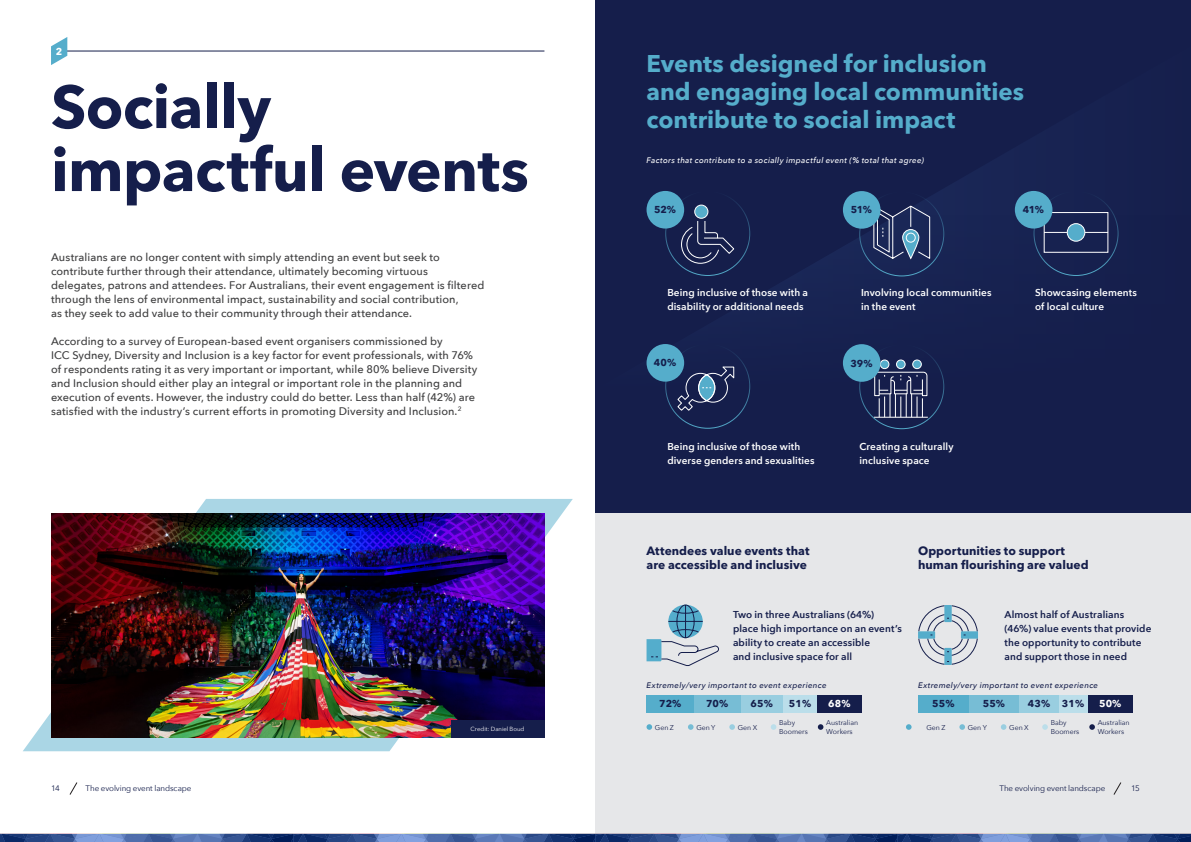
<style>
.page{position:relative;width:1191px;height:842px;background:#fff}
.page>*{position:absolute;margin:0;border:0;box-sizing:border-box;transform-origin:0 0}
.t1{font:700 60px/63px "Avenir Next LT Pro";letter-spacing:-.01em;color:#151e4b}
.t2{font:700 24px/28px "Avenir Next LT Pro";color:#55adcb}
.t3{font:700 12px/14px "Avenir Next LT Pro";letter-spacing:.005em;color:#151e4b}
.Subtitle{font:500 11px/14px "Avenir Next";letter-spacing:.005em;color:#3e3e3f}
.t4{font:600 10px/14px "Avenir Next";letter-spacing:.01em;color:#fff}
.t5{font:600 10px/14px "Avenir Next";letter-spacing:.01em;color:#151e4b}
.Numbers{font:700 10px "Avenir Next LT Pro";letter-spacing:.01em;color:#151e4b}
.Numbers-2{font:700 10px "Avenir Next LT Pro";color:#fff}
.t6{font:italic 500 8px "Avenir Next";letter-spacing:.04em;color:#151e4b}
.t7{font:italic 500 8px "Avenir Next";letter-spacing:.04em;color:#fff}
.t8{font:8px "Avenir Next";letter-spacing:-.01em;color:#151e4b}
.t9{font:7px/8.4px "Avenir Next";letter-spacing:-.005em;color:#151e4b}
.t10{font:6px "Avenir Next";color:#fff}
</style>
<div class="page">
<div style="left:595px;top:0;width:596px;height:513px;background:#151e4b"></div>
<svg style="left:648px;top:176px;width:471px;height:254px"></svg>
<div style="left:595px;top:513px;width:596px;height:321px;background:#e6e7e9"></div>
<svg style="left:23px;top:499px;width:550px;height:252px"></svg>
<img style="left:51px;top:513px;width:493px;height:224px">
<svg style="left:918px;top:605px;width:60px;height:60px"></svg>
<div style="left:450px;top:720px;width:94px;height:17px;background:#151e4b"></div>
<svg style="left:646px;top:604px;width:73px;height:62px"></svg>
<div style="left:694px;top:205px;width:14px;height:13px;background:#55adcb;border-radius:50%"></div>
<div style="left:694px;top:205px;width:14px;height:14px;border:1px solid #fff;border-radius:50%"></div>
<svg style="left:680px;top:220px;width:55px;height:44px"></svg>
<svg style="left:676px;top:366px;width:58px;height:46px"></svg>
<div style="left:646px;top:191px;width:38px;height:38px;background:#55adcb;border-radius:50%"></div>
<div style="left:646px;top:344px;width:38px;height:38px;background:#55adcb;border-radius:50%"></div>
<div style="left:880px;top:360px;width:9px;height:9px;background:#55adcb;border-radius:50%"></div>
<div style="left:879px;top:359px;width:10px;height:10px;border:1px solid #fff;border-radius:50%"></div>
<div style="left:896px;top:360px;width:9px;height:9px;background:#55adcb;border-radius:50%"></div>
<div style="left:896px;top:359px;width:9px;height:10px;border:1px solid #fff;border-radius:50%"></div>
<div style="left:912px;top:360px;width:9px;height:9px;background:#55adcb;border-radius:50%"></div>
<div style="left:912px;top:359px;width:9px;height:10px;border:1px solid #fff;border-radius:50%"></div>
<svg style="left:872px;top:371px;width:56px;height:47px"></svg>
<svg style="left:873px;top:204px;width:57px;height:56px"></svg>
<div style="left:843px;top:191px;width:37px;height:38px;background:#55adcb;border-radius:50%"></div>
<div style="left:843px;top:344px;width:37px;height:38px;background:#55adcb;border-radius:50%"></div>
<div style="left:1043px;top:212px;width:65px;height:41px;border:1px solid #fff"></div>
<div style="left:1067px;top:224px;width:17px;height:17px;background:#55adcb;border-radius:50%"></div>
<div style="left:1066px;top:223px;width:19px;height:19px;border:1px solid #fff;border-radius:50%"></div>
<svg style="left:1044px;top:232px;width:23px;height:1px"></svg>
<svg style="left:1085px;top:232px;width:23px;height:1px"></svg>
<div style="left:1014px;top:191px;width:38px;height:38px;background:#55adcb;border-radius:50%"></div>
<svg style="left:646px;top:724px;width:6px;height:6px"></svg>
<svg style="left:906px;top:724px;width:5px;height:6px"></svg>
<svg style="left:688px;top:724px;width:5px;height:6px"></svg>
<svg style="left:959px;top:724px;width:6px;height:6px"></svg>
<svg style="left:729px;top:724px;width:6px;height:6px"></svg>
<svg style="left:1001px;top:724px;width:5px;height:6px"></svg>
<svg style="left:771px;top:724px;width:5px;height:6px"></svg>
<svg style="left:1042px;top:724px;width:5px;height:6px"></svg>
<svg style="left:818px;top:724px;width:5px;height:6px"></svg>
<svg style="left:1089px;top:724px;width:6px;height:6px"></svg>
<div style="left:817px;top:695px;width:44px;height:17px;background:#151e4b"></div>
<div style="left:1087px;top:695px;width:46px;height:17px;background:#151e4b"></div>
<div style="left:783px;top:695px;width:34px;height:17px;background:#bbdeea"></div>
<div style="left:1058px;top:695px;width:29px;height:17px;background:#bbdeea"></div>
<div style="left:740px;top:695px;width:43px;height:17px;background:#99cee0"></div>
<div style="left:1019px;top:695px;width:39px;height:17px;background:#99cee0"></div>
<div style="left:694px;top:695px;width:46px;height:17px;background:#77bdd5"></div>
<div style="left:968px;top:695px;width:51px;height:17px;background:#77bdd5"></div>
<div style="left:646px;top:695px;width:48px;height:17px;background:#55adcb"></div>
<div style="left:918px;top:695px;width:50px;height:17px;background:#55adcb"></div>
<svg style="left:1113px;top:782px;width:9px;height:13px"></svg>
<svg style="left:69px;top:782px;width:9px;height:13px"></svg>
<svg style="left:0;top:834px;width:595px;height:8px;background:#3e5d9b"></svg>
<svg style="left:595px;top:834px;width:596px;height:8px;background:#3e5d9b"></svg>
<hr style="left:51px;top:51px;width:493px;height:1px;background:#151e4b">
<svg style="left:51px;top:37px;width:16px;height:28px"></svg>
<p class="Numbers-2" style="left:56px;top:45px;width:8px">2</p>
<h1 class="t1" style="left:51px;top:75px;width:479px">Socially impactful events</h1>
<p class="Subtitle" style="left:51px;top:250px;width:435px">Australians are no longer content with simply attending an event but seek to contribute further through their attendance, ultimately becoming virtuous delegates, patrons and attendees. For Australians, their event engagement is filtered through the lens of environmental impact, sustainability and social contribution,<br>as they seek to add value to their community through their attendance.</p>
<p class="Subtitle" style="left:51px;top:334px;width:428px">According to a survey of European-based event organisers commissioned by<br>ICC Sydney, Diversity and Inclusion is a key factor for event professionals, with 76% of respondents rating it as very important or important, while 80% believe Diversity and Inclusion should either play an integral or important role in the planning and execution of events. However, the industry could do better. Less than half (42%) are satisfied with the industry’s current efforts in promoting Diversity and Inclusion.<sup>2</sup></p>
<p class="t10" style="left:470px;top:723px;width:55px">Credit: Daniel Boud</p>
<h2 class="t2" style="left:646px;top:49px;width:379px">Events designed for inclusion and engaging local communities contribute to social impact</h2>
<p class="t7" style="left:646px;top:153px;width:279px">Factors that contribute to a socially impactful event (% total that agree)</p>
<p class="Numbers" style="left:654px;top:204px;width:23px">52%</p>
<p class="Numbers" style="left:851px;top:204px;width:23px">51%</p>
<p class="Numbers" style="left:1022px;top:204px;width:23px">41%</p>
<h4 class="t4" style="left:667px;top:285px;width:142px">Being inclusive of those with a disability or additional needs</h4>
<h4 class="t4" style="left:861px;top:285px;width:132px">Involving local communities in the event</h4>
<h4 class="t4" style="left:1035px;top:285px;width:103px">Showcasing elements of local culture</h4>
<p class="Numbers" style="left:654px;top:357px;width:24px">40%</p>
<p class="Numbers" style="left:850px;top:357px;width:24px">39%</p>
<h4 class="t4" style="left:667px;top:439px;width:149px">Being inclusive of those with diverse genders and sexualities</h4>
<h4 class="t4" style="left:859px;top:439px;width:96px">Creating a culturally inclusive space</h4>
<h3 class="t3" style="left:646px;top:544px;width:164px">Attendees value events that are accessible and inclusive</h3>
<h3 class="t3" style="left:918px;top:544px;width:172px">Opportunities to support human flourishing are valued</h3>
<h4 class="t5" style="left:733px;top:607px;width:170px">Two in three Australians (64%) place high importance on an event’s ability to create an accessible<br>and inclusive space for all</h4>
<h4 class="t5" style="left:1004px;top:607px;width:148px">Almost half of Australians (46%) value events that provide the opportunity to contribute and support those in need</h4>
<p class="t6" style="left:646px;top:678px;width:182px">Extremely/very important to event experience</p>
<p class="t6" style="left:918px;top:678px;width:182px">Extremely/very important to event experience</p>
<p class="Numbers" style="left:659px;top:698px;width:24px">72%</p>
<p class="Numbers" style="left:706px;top:698px;width:24px">70%</p>
<p class="Numbers" style="left:750px;top:698px;width:24px">65%</p>
<p class="Numbers" style="left:789px;top:698px;width:24px">51%</p>
<p class="Numbers-2" style="left:828px;top:698px;width:24px">68%</p>
<p class="Numbers" style="left:932px;top:698px;width:24px">55%</p>
<p class="Numbers" style="left:982px;top:698px;width:24px">55%</p>
<p class="Numbers" style="left:1027px;top:698px;width:24px">43%</p>
<p class="Numbers" style="left:1062px;top:698px;width:24px">31%</p>
<p class="Numbers-2" style="left:1099px;top:698px;width:24px">50%</p>
<p class="t9" style="left:779px;top:718px;width:30px">Baby<br>Boomers</p>
<p class="t9" style="left:1050px;top:718px;width:30px">Baby<br>Boomers</p>
<p class="t9" style="left:826px;top:718px;width:33px">Australian<br>Workers</p>
<p class="t9" style="left:1097px;top:718px;width:33px">Australian<br>Workers</p>
<p class="t9" style="left:655px;top:722px;width:20px">Gen Z</p>
<p class="t9" style="left:696px;top:722px;width:21px">Gen Y</p>
<p class="t9" style="left:738px;top:722px;width:21px">Gen X</p>
<p class="t9" style="left:926px;top:722px;width:20px">Gen Z</p>
<p class="t9" style="left:968px;top:722px;width:21px">Gen Y</p>
<p class="t9" style="left:1009px;top:722px;width:21px">Gen X</p>
<p class="t8" style="left:51px;top:782px;width:10px">14</p>
<p class="t8" style="left:86px;top:782px;width:107px">The evolving event landscape</p>
<p class="t8" style="left:999px;top:782px;width:107px">The evolving event landscape</p>
<p class="t8" style="left:1131px;top:782px;width:10px">15</p>
</div>
